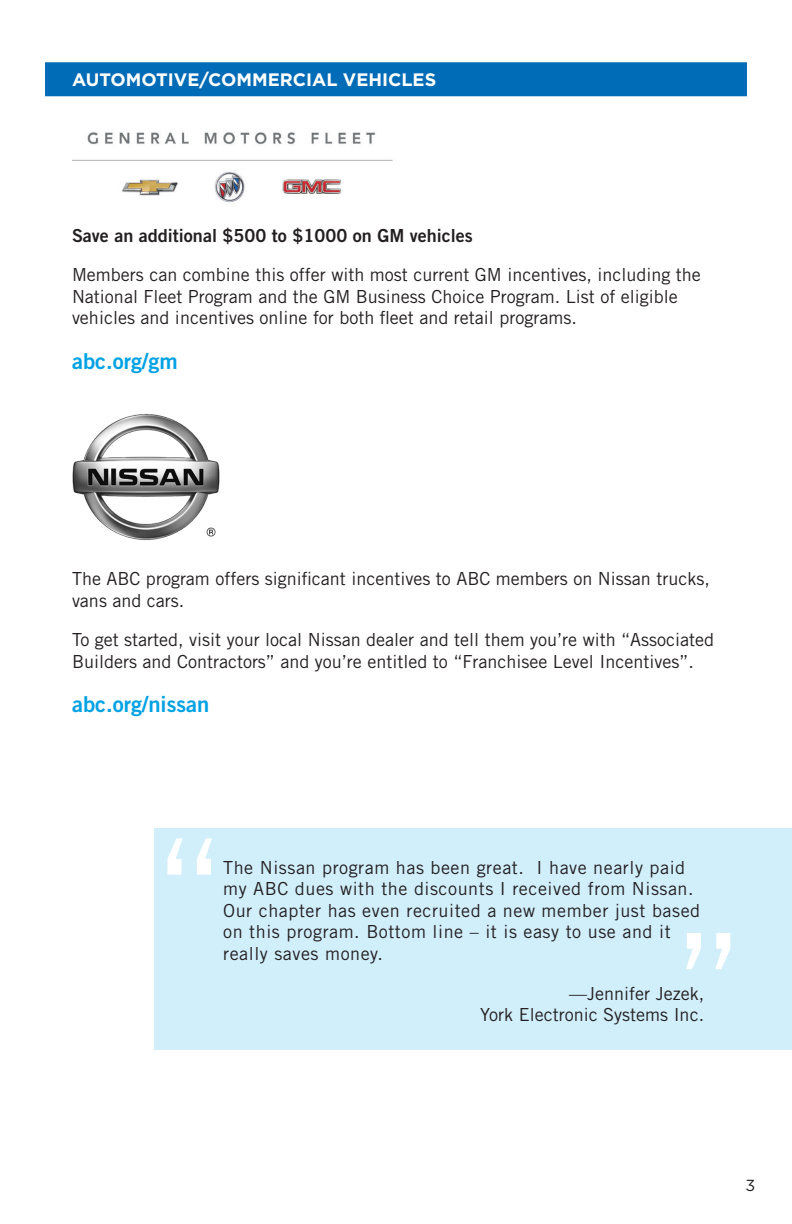
<style>
.page{position:relative;width:792px;height:1224px;background:#fff}
.page>*{position:absolute;margin:0;border:0;box-sizing:border-box;transform-origin:0 0}
.Body{font:144px "Trade Gothic LT Std";color:#fff}
.t1{font:22px "Trade Gothic LT Std Bd 2";color:#00a2e4}
.Body-2{font:18px/21.6px "Trade Gothic LT Std";color:#231f20}
.Body-3{font:18px/21.6px "Trade Gothic LT Std";letter-spacing:.03em;color:#231f20}
.Body-4{font:18px "Trade Gothic LT Std Bd 2";color:#231f20}
.t2{font:700 18px "Gotham";color:#fff}
.t3{font:16px "Gotham";color:#231f20}
</style>
<div class="page">
<div style="left:45px;top:62px;width:702px;height:34px;background:#006bb6"></div>
<img style="left:72px;top:132px;width:321px;height:71px">
<img style="left:72px;top:414px;width:148px;height:127px">
<div style="left:154px;top:828px;width:638px;height:222px;background:#d1eefb"></div>
<p class="t2" style="left:72px;top:68px;width:366px">AUTOMOTIVE/COMMERCIAL VEHICLES</p>
<p class="Body-4" style="left:72px;top:224px;width:402px">Save an additional $500 to $1000 on GM vehicles</p>
<p class="Body-2" style="left:72px;top:264px;width:630px">Members can combine this offer with most current GM incentives, including the<br>National Fleet Program and the GM Business Choice Program. List of eligible vehicles and incentives online for both fleet and retail programs.</p>
<p class="t1" style="left:72px;top:347px;width:107px">abc.org/gm</p>
<p class="Body-2" style="left:72px;top:568px;width:639px">The ABC program offers significant incentives to ABC members on Nissan trucks, vans and cars.</p>
<p class="Body-2" style="left:72px;top:629px;width:644px">To get started, visit your local Nissan dealer and tell them you’re with “Associated<br>Builders and Contractors” and you’re entitled to “Franchisee Level Incentives”.</p>
<p class="t1" style="left:72px;top:691px;width:139px">abc.org/nissan</p>
<p class="Body" style="left:153px;top:806px;width:73px">“</p>
<p class="Body-3" style="left:223px;top:856px;width:479px">The Nissan program has been great. I have nearly paid my ABC dues with the discounts I received from Nissan.<br>Our chapter has even recruited a new member just based on this program. Bottom line – it is easy to use and it really saves money.</p>
<p class="Body-2" style="left:480px;top:982px;width:225px;text-align:right">—Jennifer Jezek,<br>York Electronic Systems Inc.</p>
<p class="Body" style="left:673px;top:899px;width:73px">”</p>
<p class="t3" style="left:745px;top:1175px;width:11px">3</p>
</div>
